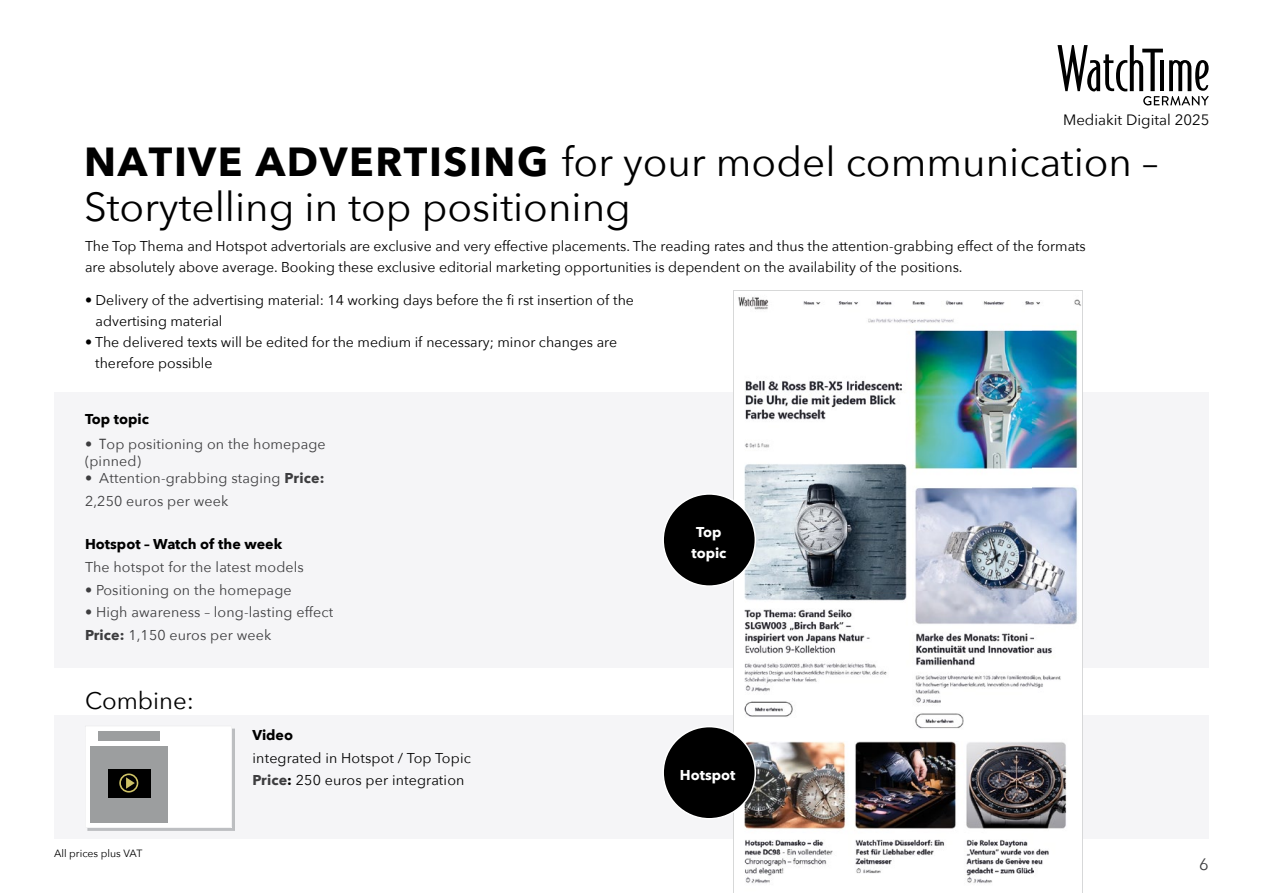
<style>
.page{position:relative;width:1263px;height:893px;background:#fff}
.page>*{position:absolute;margin:0;border:0;box-sizing:border-box;transform-origin:0 0}
.t1{font:40.5px/45px "Avenir Next";color:#000}
.t2{font:24px "Avenir Next";color:#000}
.t3{font:16.5px "Avenir Next";color:#3d3d3f}
.t4{font:15px "Avenir Next";color:#000}
.t5{font:14.25px/21px "Avenir Next";color:#000}
.t6{font:14.25px/22.5px "Avenir Next";letter-spacing:.01em;color:#3d3d3f}
.t7{font:700 14.25px "Avenir Next";color:#000}
.t8{font:700 14.25px/21px "Avenir Next";color:#fff;text-align:center}
.t9{font:10.5px "Avenir Next";color:#000}
.s1{font-weight:700}
.s2{font-family:"Arial Narrow"}
.s3{font-weight:700;color:#3d3d3f}
</style>
<div class="page">
<svg style="left:1057px;top:45px;width:152px;height:60px"></svg>
<div style="left:54px;top:716px;width:1155px;height:123px;background:#f5f5f7"></div>
<div style="left:54px;top:392px;width:1155px;height:275px;background:#f5f5f7"></div>
<svg style="left:88px;top:729px;width:143px;height:98px"></svg>
<img style="left:733px;top:290px;width:350px;height:603px">
<svg style="left:664px;top:726px;width:92px;height:93px"></svg>
<svg style="left:664px;top:493px;width:92px;height:94px"></svg>
<p class="t4" style="left:1063px;top:107px;width:148px">Mediakit Digital 2025</p>
<h1 class="t1" style="left:84px;top:137px;width:1076px"><span class="s1">NATIVE ADVERTISING</span> for your model communication –<br>Storytelling in top positioning</h1>
<p class="t5" style="left:85px;top:235px;width:1002px">The Top Thema and Hotspot advertorials are exclusive and very effective placements. The reading rates and thus the attention-grabbing effect of the formats are absolutely above average. Booking these exclusive editorial marketing opportunities is dependent on the availability of the positions.</p>
<p class="t5" style="left:96px;top:289px;width:540px;text-indent:-11px">• Delivery of the advertising material: 14 working days before the fi rst insertion of the advertising material</p>
<p class="t5" style="left:95px;top:331px;width:523px;text-indent:-10px">• The delivered texts will be edited for the medium if necessary; minor changes are therefore possible</p>
<p class="t7" style="left:85px;top:406px;width:65px">Top topic</p>
<p class="t6" style="left:85px;top:435px;width:242px;line-height:17.1px">• <span class="s2">T</span>op positioning on the homepage (pinned)</p>
<p class="t6" style="left:85px;top:467px;width:241px">• Attention-grabbing staging <span class="s1">Price:<br></span>2,250 euros per week</p>
<p class="t7" style="left:85px;top:532px;width:199px">Hotspot – Watch of the week</p>
<p class="t6" style="left:85px;top:555px;width:220px">The hotspot for the latest models</p>
<p class="t6" style="left:85px;top:578px;width:208px">• Positioning on the homepage</p>
<p class="t6" style="left:85px;top:600px;width:250px">• High awareness – long-lasting effect<br><span class="s1">Price:</span> 1,150 euros per week</p>
<h2 class="t2" style="left:85px;top:681px;width:111px">Combine:</h2>
<p class="t9" style="left:54px;top:844px;width:90px">All prices plus VAT</p>
<p class="t7" style="left:253px;top:723px;width:42px">Video</p>
<p class="t5" style="left:253px;top:746px;width:220px;line-height:22.5px">integrated in Hotspot / Top Topic<br><span class="s3">Price</span><span class="s1">:</span> 250 euros per integration</p>
<p class="t8" style="left:691px;top:521px;width:37px">Top topic</p>
<p class="t8" style="left:680px;top:764px;width:57px">Hotspot</p>
<p class="t3" style="left:1199px;top:850px;width:11px">6</p>
</div>
